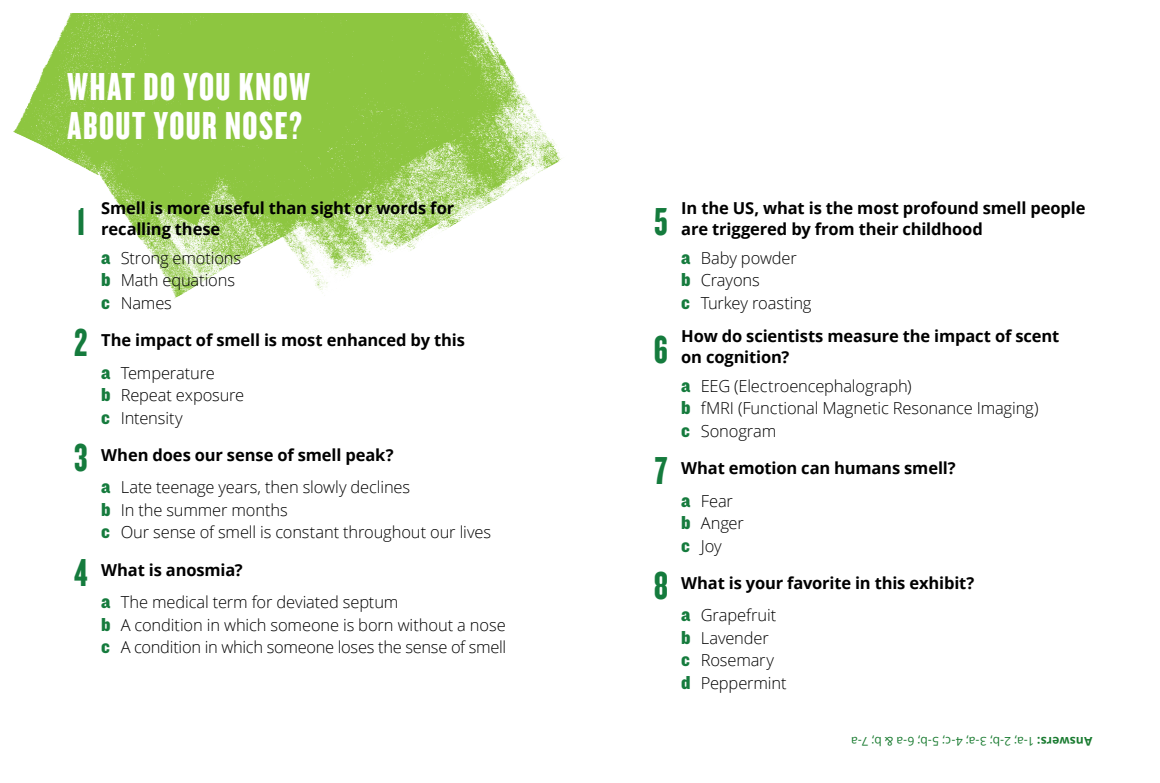
<style>
.page{position:relative;width:1160px;height:783px;background:#fff}
.page>*{position:absolute;margin:0;border:0;box-sizing:border-box;transform-origin:0 0}
.t1{font:40.5px/39px "Knockout HTF68 Full Featherwt";letter-spacing:.035em;color:#fff}
.t2{font:40.5px "Knockout HTF68 Full Featherwt";color:#157b3d}
.t3{font:300 16.5px "Open Sans";letter-spacing:-.01em;color:#010101}
.t4{font:700 16.5px/21px "Open Sans";letter-spacing:-.01em;color:#010101}
.t5{font:12px "Open Sans";color:#197b30}
.s1{font-family:"Knockout HTF71 Full Middlewt";font-weight:400;font-size:19.5px;color:#157b3d}
.s2{font-weight:700}
</style>
<div class="page">
<img style="left:13px;top:14px;width:549px;height:285px">
<p class="t1" style="left:68px;top:67px;width:244px">WHAT DO YOU KNOW<br>ABOUT YOUR NOSE?</p>
<p class="t2" style="left:76px;top:200px;width:11px">1</p>
<p class="t4" style="left:101px;top:197px;width:354px">Smell is more useful than sight or words for recalling these</p>
<p class="t3" style="left:101px;top:247px;width:141px"><span class="s1">a</span> Strong emotions</p>
<p class="t3" style="left:101px;top:269px;width:135px"><span class="s1">b</span> Math equations</p>
<p class="t3" style="left:101px;top:292px;width:72px"><span class="s1">c</span> Names</p>
<p class="t2" style="left:74px;top:322px;width:15px">2</p>
<p class="t4" style="left:101px;top:329px;width:365px">The impact of smell is most enhanced by this</p>
<p class="t3" style="left:101px;top:361px;width:115px"><span class="s1">a</span> Temperature</p>
<p class="t3" style="left:101px;top:384px;width:145px"><span class="s1">b</span> Repeat exposure</p>
<p class="t3" style="left:101px;top:406px;width:83px"><span class="s1">c</span> Intensity</p>
<p class="t2" style="left:74px;top:436px;width:15px">3</p>
<p class="t4" style="left:101px;top:444px;width:294px">When does our sense of smell peak?</p>
<p class="t3" style="left:101px;top:476px;width:310px"><span class="s1">a</span> Late teenage years, then slowly declines</p>
<p class="t3" style="left:101px;top:499px;width:188px"><span class="s1">b</span> In the summer months</p>
<p class="t3" style="left:101px;top:521px;width:391px"><span class="s1">c</span> Our sense of smell is constant throughout our lives</p>
<p class="t2" style="left:74px;top:551px;width:15px">4</p>
<p class="t4" style="left:101px;top:559px;width:143px">What is anosmia?</p>
<p class="t3" style="left:101px;top:591px;width:299px"><span class="s1">a</span> The medical term for deviated septum</p>
<p class="t3" style="left:101px;top:613px;width:406px"><span class="s1">b</span> A condition in which someone is born without a nose</p>
<p class="t3" style="left:101px;top:636px;width:406px"><span class="s1">c</span> A condition in which someone loses the sense of smell</p>
<p class="t2" style="left:654px;top:200px;width:15px">5</p>
<p class="t4" style="left:681px;top:197px;width:406px">In the US, what is the most profound smell people are triggered by from their childhood</p>
<p class="t3" style="left:681px;top:247px;width:117px"><span class="s1">a</span> Baby powder</p>
<p class="t3" style="left:681px;top:269px;width:80px"><span class="s1">b</span> Crayons</p>
<p class="t3" style="left:681px;top:292px;width:132px"><span class="s1">c</span> Turkey roasting</p>
<p class="t2" style="left:654px;top:328px;width:16px">6</p>
<p class="t4" style="left:681px;top:326px;width:379px">How do scientists measure the impact of scent on cognition?</p>
<p class="t3" style="left:681px;top:375px;width:232px"><span class="s1">a</span> EEG (Electroencephalograph)</p>
<p class="t3" style="left:681px;top:397px;width:359px"><span class="s1">b</span> fMRI (Functional Magnetic Resonance Imaging)</p>
<p class="t3" style="left:681px;top:420px;width:97px"><span class="s1">c</span> Sonogram</p>
<p class="t2" style="left:654px;top:450px;width:15px">7</p>
<p class="t4" style="left:681px;top:458px;width:276px">What emotion can humans smell?</p>
<p class="t3" style="left:681px;top:489px;width:53px"><span class="s1">a</span> Fear</p>
<p class="t3" style="left:681px;top:512px;width:64px"><span class="s1">b</span> Anger</p>
<p class="t3" style="left:681px;top:534px;width:42px"><span class="s1">c</span> Joy</p>
<p class="t2" style="left:654px;top:564px;width:16px">8</p>
<p class="t4" style="left:681px;top:572px;width:295px">What is your favorite in this exhibit?</p>
<p class="t3" style="left:681px;top:604px;width:97px"><span class="s1">a</span> Grapefruit</p>
<p class="t3" style="left:681px;top:627px;width:89px"><span class="s1">b</span> Lavender</p>
<p class="t3" style="left:681px;top:649px;width:94px"><span class="s1">c</span> Rosemary</p>
<p class="t3" style="left:681px;top:672px;width:107px"><span class="s1">d</span> Peppermint</p>
<p class="t5" style="left:1092px;top:750px;width:243px;rotate:-180deg"><span class="s2">Answers:</span> 1-a; 2-b; 3-a; 4-c; 5-b; 6-a &amp; b; 7-a</p>
</div>
